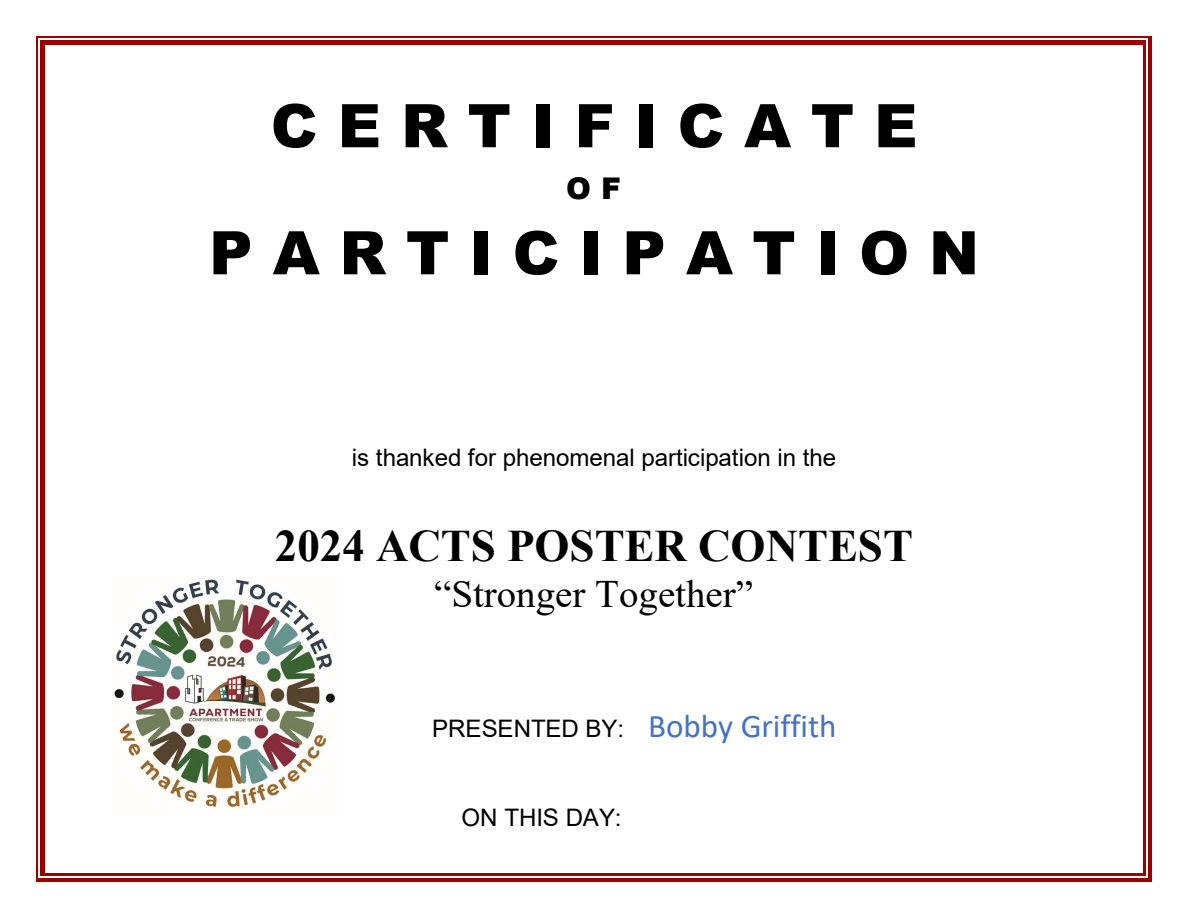
<style>
.page{position:relative;width:1188px;height:918px;background:#fff}
.page>*{position:absolute;margin:0;border:0;box-sizing:border-box;transform-origin:0 0}
.t1{font:900 60.15px "Arial";color:#000}
.t2{font:700 45px "Times New Roman";color:#000}
.t3{font:38.85px "Times New Roman";color:#000}
.t4{font:33.15px "Calibri";color:#4472c4}
.t5{font:900 29.85px "Arial";color:#000}
.t6{font:24.15px "Arial";letter-spacing:-.005em;color:#000}
.s1{font-family:"Arial";font-size:24.15px;color:#000}
</style>
<div class="page">
<img style="left:114px;top:579px;width:221px;height:228px">
<svg style="left:36px;top:36px;width:9px;height:9px"></svg>
<hr style="left:45px;top:36px;width:1098px;height:2px;background:#900">
<div style="left:45px;top:40px;width:1098px;height:5px;background:#900"></div>
<svg style="left:1143px;top:36px;width:9px;height:9px"></svg>
<hr style="left:36px;top:45px;width:2px;height:828px;background:#900">
<div style="left:40px;top:45px;width:5px;height:828px;background:#900"></div>
<hr style="left:1148px;top:45px;width:4px;height:828px;background:#900">
<hr style="left:1143px;top:45px;width:3px;height:828px;background:#900">
<svg style="left:36px;top:873px;width:9px;height:9px"></svg>
<hr style="left:45px;top:878px;width:1098px;height:4px;background:#900">
<hr style="left:45px;top:873px;width:1098px;height:3px;background:#900">
<svg style="left:1143px;top:873px;width:9px;height:9px"></svg>
<h1 class="t1" style="left:271px;top:82px;width:648px">C E R T I F I C A T E</h1>
<p class="t5" style="left:566px;top:167px;width:56px">O F</p>
<h1 class="t1" style="left:209px;top:209px;width:771px">P A R T I C I P A T I O N</h1>
<p class="t6" style="left:352px;top:441px;width:486px">is thanked for phenomenal participation in the</p>
<h2 class="t2" style="left:275px;top:513px;width:640px">2024 ACTS POSTER CONTEST</h2>
<h3 class="t3" style="left:434px;top:567px;width:320px">“Stronger Together”</h3>
<h3 class="t4" style="left:432px;top:703px;width:406px"><span class="s1">PRESENTED BY:</span> Bobby Griffith</h3>
<p class="t6" style="left:462px;top:801px;width:162px">ON THIS DAY:</p>
</div>
